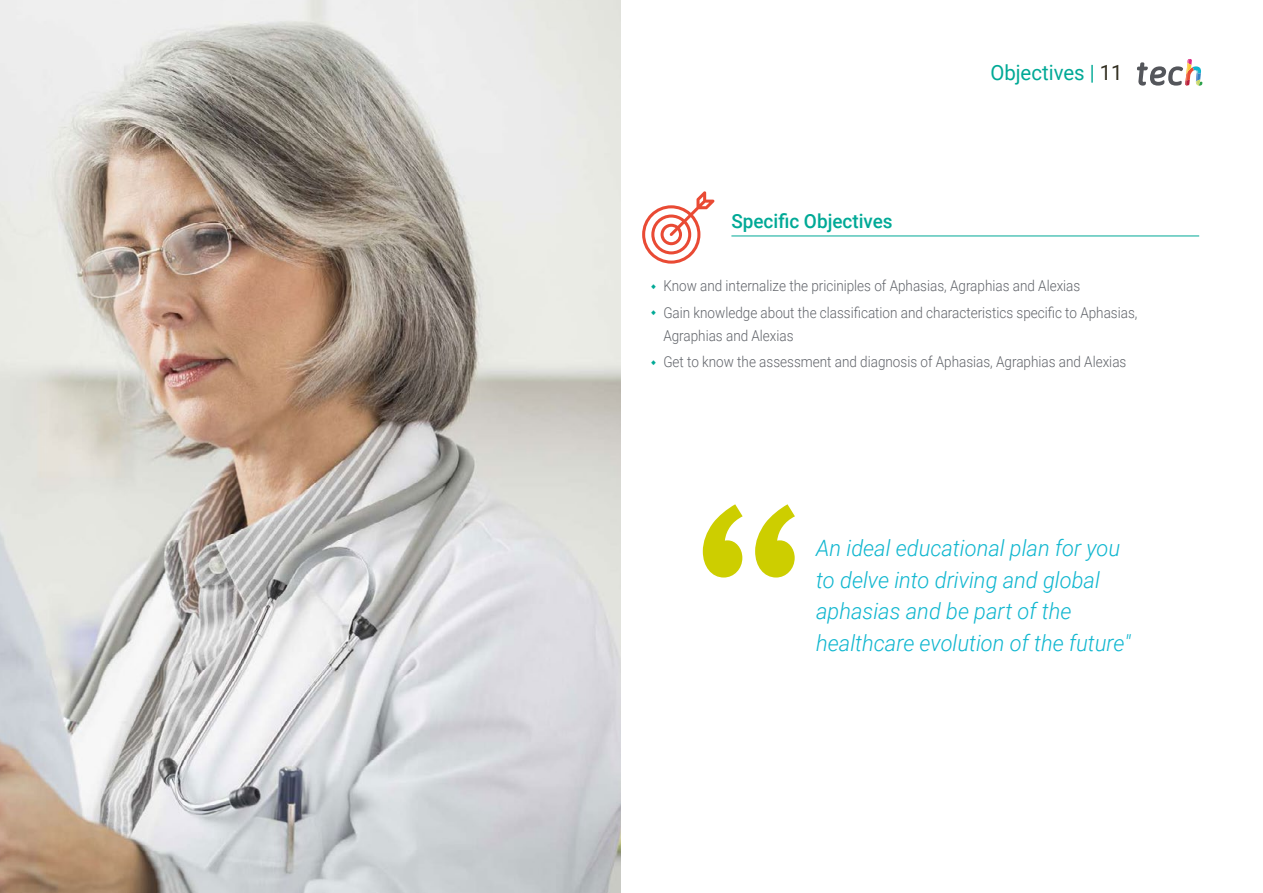
<style>
.page{position:relative;width:1263px;height:893px;background:#fff}
.page>*{position:absolute;margin:0;border:0;box-sizing:border-box;transform-origin:0 0}
.t1{font:italic 300 22.5px/31.5px "Roboto";color:#0fb6cf}
.t2{font:21px "Roboto";color:#00a996}
.t3{font:500 19.5px "Roboto";color:#00a996}
.t4{font:300 15px/26.7px "Roboto";color:#61646a;scale:.9 1}
.s1{color:#312e20}
</style>
<div class="page">
<img style="left:0;top:0;width:621px;height:893px">
<svg style="left:1137px;top:59px;width:65px;height:27px"></svg>
<hr style="left:731px;top:236px;width:468px;height:1px;background:#00a996">
<svg style="left:642px;top:191px;width:72px;height:73px"></svg>
<svg style="left:703px;top:504px;width:92px;height:73px"></svg>
<h3 class="t3" style="left:731px;top:207px;width:163px">Specific Objectives</h3>
<h2 class="t2" style="left:990px;top:57px;width:134px">Objectives | <span class="s1">11</span></h2>
<p class="t4" style="left:663px;top:272px;width:528px">Know and internalize the priciniples of Aphasias, Agraphias and Alexias<br>Gain knowledge about the classification and characteristics specific to Aphasias,</p>
<p class="t4" style="left:663px;top:321px;width:516px">Agraphias and Alexias<br>Get to know the assessment and diagnosis of Aphasias, Agraphias and Alexias</p>
<h1 class="t1" style="left:816px;top:532px;width:316px">An ideal educational plan for you to delve into driving and global aphasias and be part of the healthcare evolution of the future"</h1>
</div>
